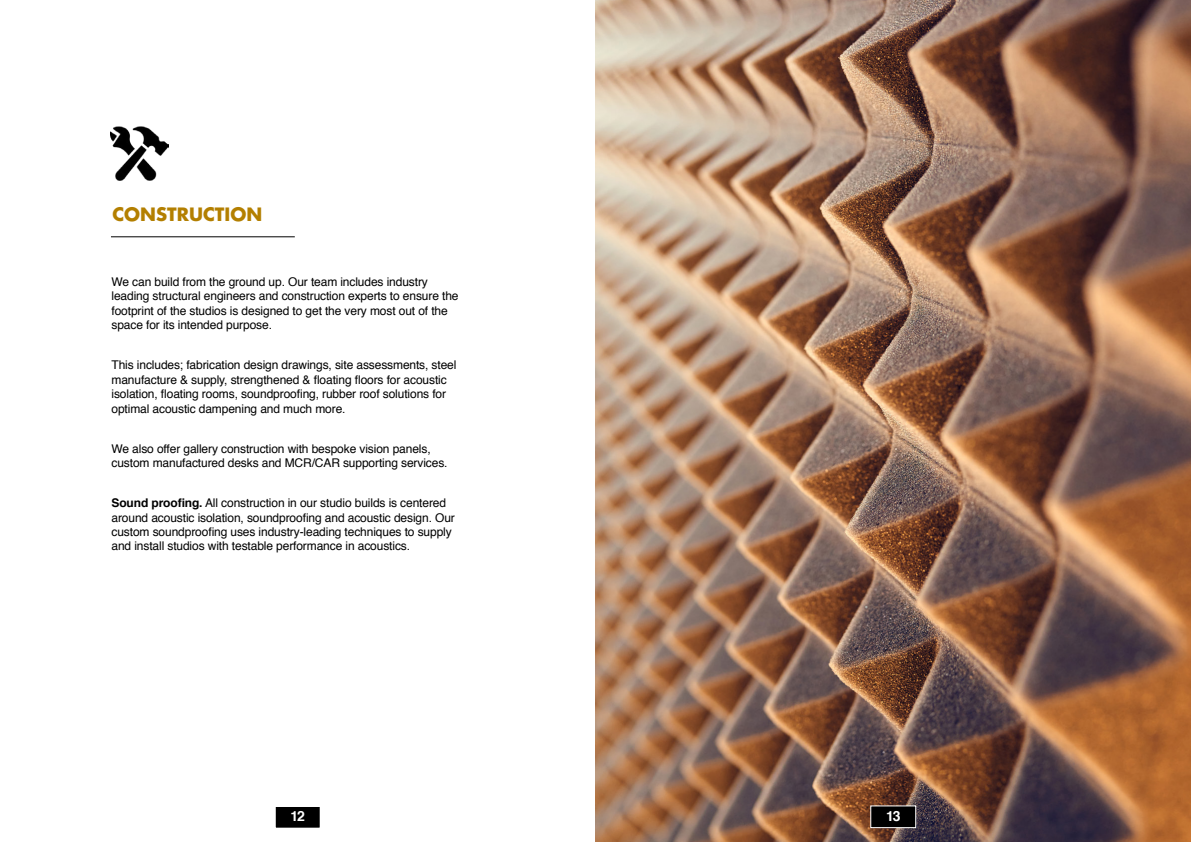
<style>
.page{position:relative;width:1191px;height:842px;background:#fff}
.page>*{position:absolute;margin:0;border:0;box-sizing:border-box;transform-origin:0 0}
.t1{font:700 18px "Futura LT";color:#b37f00}
.t2{font:700 14px "Helvetica";color:#fff}
.t3{font:12px/14.4px "Helvetica";letter-spacing:-.01em;color:#000}
.s1{font-weight:700}
</style>
<div class="page">
<hr style="left:111px;top:236px;width:184px;height:1px;background:#000">
<div style="left:275px;top:806px;width:45px;height:22px;background:#000"></div>
<div style="left:275px;top:806px;width:46px;height:23px;border:1px solid #fff"></div>
<img style="left:111px;top:126px;width:57px;height:55px">
<img style="left:595px;top:0;width:596px;height:842px">
<div style="left:870px;top:806px;width:45px;height:22px;background:#000"></div>
<div style="left:870px;top:805px;width:46px;height:23px;border:1px solid #fff"></div>
<h1 class="t1" style="left:112px;top:202px;width:151px">CONSTRUCTION</h1>
<p class="t3" style="left:111px;top:275px;width:348px">We can build from the ground up. Our team includes industry leading structural engineers and construction experts to ensure the footprint of the studios is designed to get the very most out of the space for its intended purpose.</p>
<p class="t3" style="left:111px;top:358px;width:346px">This includes; fabrication design drawings, site assessments, steel manufacture &amp; supply, strengthened &amp; floating floors for acoustic isolation, floating rooms, soundproofing, rubber roof solutions for optimal acoustic dampening and much more.</p>
<p class="t3" style="left:111px;top:442px;width:337px">We also offer gallery construction with bespoke vision panels, custom manufactured desks and MCR/CAR supporting services.</p>
<p class="t3" style="left:111px;top:496px;width:345px"><span class="s1">Sound proofing.</span> All construction in our studio builds is centered around acoustic isolation, soundproofing and acoustic design. Our custom soundproofing uses industry-leading techniques to supply and install studios with testable performance in acoustics.</p>
<p class="t2" style="left:290px;top:805px;width:16px">12</p>
<p class="t2" style="left:886px;top:804px;width:16px">13</p>
</div>
